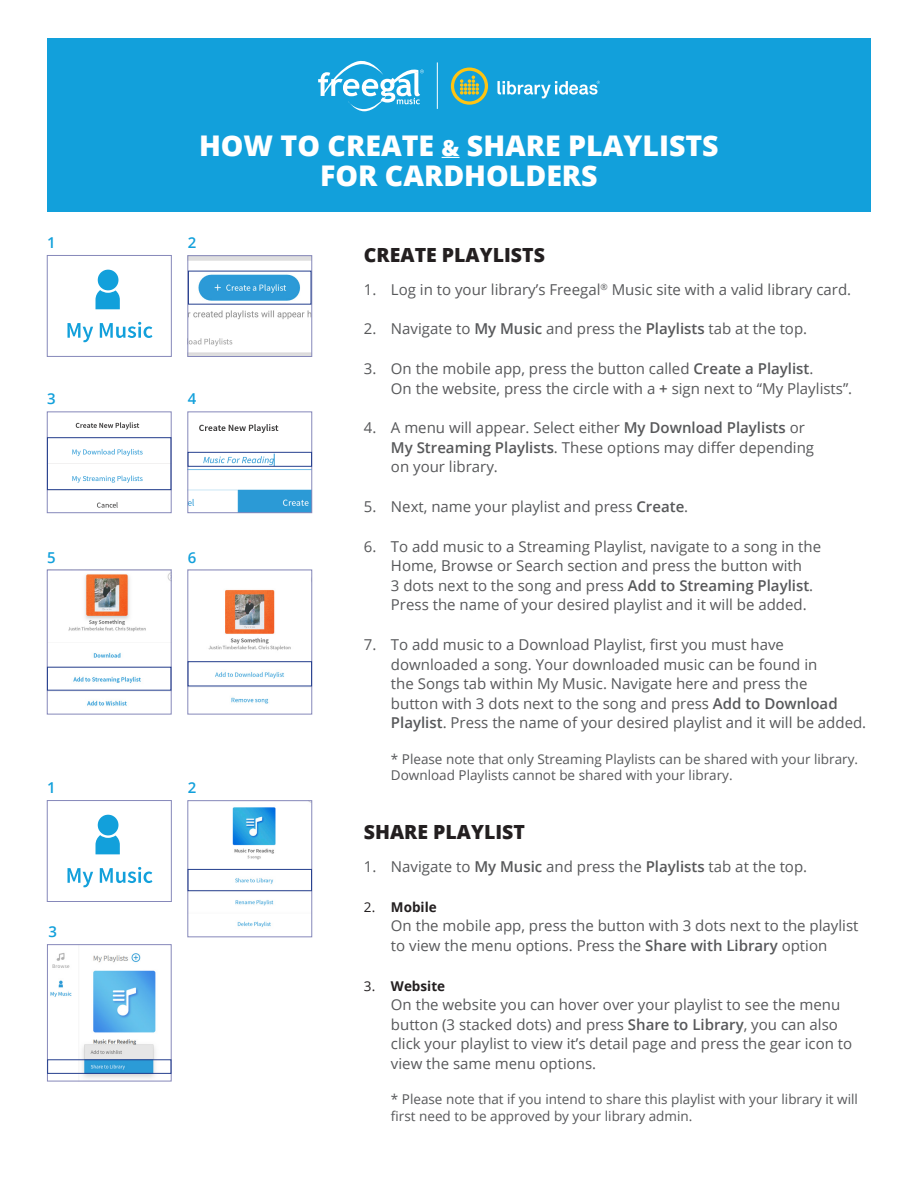
<style>
.page{position:relative;width:918px;height:1188px;background:#fff}
.page>*{position:absolute;margin:0;border:0;box-sizing:border-box;transform-origin:0 0}
.t1{font:800 28.5px/30px "Open Sans";color:#fff;text-align:center}
.t2{font:800 19.5px "Open Sans";color:#231f20}
.t3{font:15px/19.5px "Open Sans";color:#57585a}
.t4{font:600 15px "Open Sans";color:#12a0db}
.t5{font:13.5px/16.2px "Open Sans";color:#57585a}
.t6{font:700 13.5px "Open Sans";color:#231f20}
.s1{font-size:22.5px}
.s2{font-weight:600}
.s3{font-weight:400}
</style>
<div class="page">
<img style="left:190px;top:807px;width:120px;height:120px">
<div style="left:188px;top:800px;width:124px;height:137px;border:1px solid #8688ba"></div>
<div style="left:188px;top:869px;width:124px;height:22px;border:1px solid #253f8e"></div>
<img style="left:50px;top:953px;width:106px;height:125px">
<div style="left:47px;top:944px;width:124px;height:137px;border:1px solid #8688ba"></div>
<div style="left:47px;top:1059px;width:124px;height:15px;border:1px solid #253f8e"></div>
<img style="left:49px;top:422px;width:120px;height:86px">
<div style="left:47px;top:412px;width:124px;height:101px;border:1px solid #8688ba"></div>
<img style="left:49px;top:574px;width:120px;height:132px">
<img style="left:190px;top:257px;width:120px;height:98px">
<div style="left:188px;top:255px;width:124px;height:102px;border:1px solid #8688ba"></div>
<img style="left:190px;top:424px;width:120px;height:87px">
<div style="left:188px;top:412px;width:124px;height:101px;border:1px solid #8688ba"></div>
<img style="left:190px;top:589px;width:120px;height:115px">
<div style="left:47px;top:437px;width:124px;height:53px;border:1px solid #253f8e"></div>
<div style="left:188px;top:661px;width:124px;height:25px;border:1px solid #253f8e"></div>
<div style="left:188px;top:452px;width:124px;height:15px;border:1px solid #253f8e"></div>
<div style="left:47px;top:255px;width:125px;height:102px;background:#fff;border:1px solid #8688ba"></div>
<svg style="left:96px;top:270px;width:24px;height:39px"></svg>
<svg style="left:68px;top:323px;width:25px;height:19px"></svg>
<svg style="left:100px;top:322px;width:52px;height:16px"></svg>
<div style="left:47px;top:800px;width:125px;height:102px;background:#fff;border:1px solid #8688ba"></div>
<svg style="left:96px;top:815px;width:24px;height:39px"></svg>
<svg style="left:68px;top:868px;width:25px;height:19px"></svg>
<svg style="left:100px;top:867px;width:52px;height:16px"></svg>
<div style="left:47px;top:38px;width:824px;height:174px;background:#12a0db"></div>
<svg style="left:442px;top:157px;width:18px;height:1px"></svg>
<svg style="left:318px;top:61px;width:106px;height:50px"></svg>
<svg style="left:451px;top:68px;width:37px;height:37px"></svg>
<svg style="left:497px;top:81px;width:103px;height:17px"></svg>
<hr style="left:437px;top:62px;width:1px;height:47px;background:#fff">
<p class="t1" style="left:199px;top:129px;width:521px">HOW TO CREATE <span class="s1">&amp;</span> SHARE PLAYLISTS<br>FOR CARDHOLDERS</p>
<p class="t4" style="left:47px;top:232px;width:10px">1</p>
<p class="t4" style="left:188px;top:232px;width:10px">2</p>
<p class="t4" style="left:47px;top:389px;width:10px">3</p>
<p class="t4" style="left:188px;top:389px;width:10px">4</p>
<p class="t4" style="left:47px;top:547px;width:10px">5</p>
<p class="t4" style="left:188px;top:547px;width:10px">6</p>
<p class="t4" style="left:47px;top:777px;width:10px">1</p>
<p class="t4" style="left:188px;top:777px;width:10px">2</p>
<p class="t2" style="left:364px;top:240px;width:182px">CREATE PLAYLISTS</p>
<p class="t3" style="left:364px;top:279px;width:489px">1. Log in to your library’s Freegal<sup>®</sup> Music site with a valid library card.</p>
<p class="t3" style="left:364px;top:319px;width:445px">2. Navigate to <span class="s2">My Music</span> and press the <span class="s2">Playlists</span> tab at the top.</p>
<p class="t3" style="left:391px;top:359px;width:463px;text-indent:-27px">3. On the mobile app, press the button called <span class="s2">Create a Playlist</span>.<br>On the website, press the circle with a <span class="s2">+</span> sign next to “My Playlists”.</p>
<p class="t3" style="left:391px;top:418px;width:425px;text-indent:-27px">4. A menu will appear. Select either <span class="s2">My Download Playlists</span> or<br><span class="s2">My Streaming Playlists</span>. These options may differ depending on your library.</p>
<p class="t3" style="left:364px;top:497px;width:326px">5. Next, name your playlist and press <span class="s2">Create</span>.</p>
<p class="t3" style="left:391px;top:536px;width:432px;text-indent:-27px">6. To add music to a Streaming Playlist, navigate to a song in the Home, Browse or Search section and press the button with<br>3 dots next to the song and press <span class="s2">Add to Streaming Playlist</span>.<br>Press the name of your desired playlist and it will be added.</p>
<p class="t3" style="left:391px;top:635px;width:477px;text-indent:-27px">7. To add music to a Download Playlist, first you must have downloaded a song. Your downloaded music can be found in<br>the Songs tab within My Music. Navigate here and press the<br>button with 3 dots next to the song and press <span class="s2">Add to Download Playlist</span>. Press the name of your desired playlist and it will be added.</p>
<p class="t5" style="left:391px;top:750px;width:469px">* Please note that only Streaming Playlists can be shared with your library.<br>Download Playlists cannot be shared with your library.</p>
<p class="t4" style="left:49px;top:921px;width:10px">3</p>
<p class="t2" style="left:364px;top:817px;width:163px">SHARE PLAYLIST</p>
<p class="t3" style="left:364px;top:857px;width:445px">1. Navigate to <span class="s2">My Music</span> and press the <span class="s2">Playlists</span> tab at the top.</p>
<p class="t6" style="left:364px;top:897px;width:74px"><span class="s3">2.</span> Mobile</p>
<p class="t3" style="left:391px;top:916px;width:469px">On the mobile app, press the button with 3 dots next to the playlist to view the menu options. Press the <span class="s2">Share with Library</span> option</p>
<p class="t6" style="left:364px;top:976px;width:83px"><span class="s3">3.</span> Website</p>
<p class="t3" style="left:391px;top:995px;width:463px">On the website you can hover over your playlist to see the menu button (3 stacked dots) and press <span class="s2">Share to Library</span>, you can also click your playlist to view it’s detail page and press the gear icon to view the same menu options.</p>
<p class="t5" style="left:391px;top:1091px;width:468px">* Please note that if you intend to share this playlist with your library it will first need to be approved by your library admin.</p>
</div>
